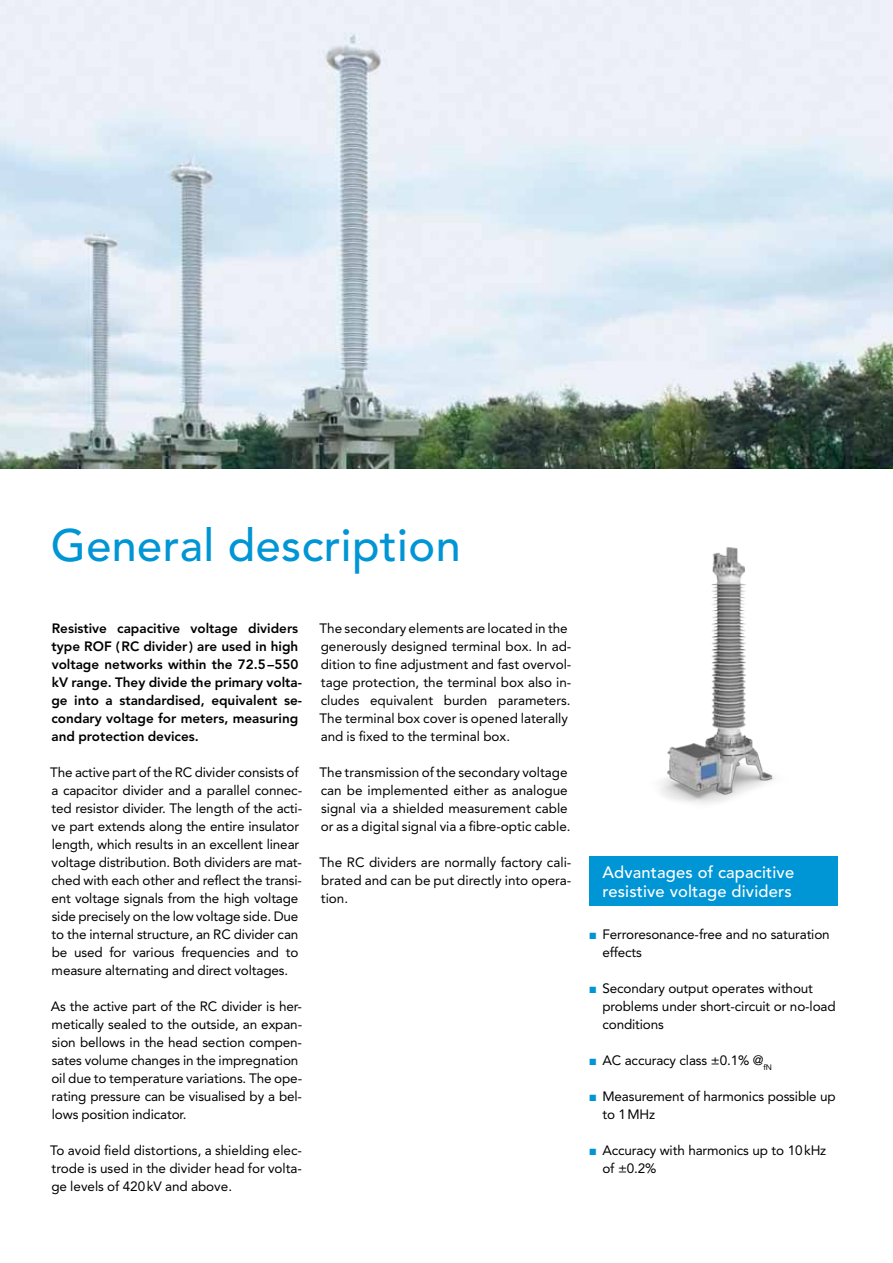
<style>
.page{position:relative;width:893px;height:1263px;background:#fff}
.page>*{position:absolute;margin:0;border:0;box-sizing:border-box;transform-origin:0 0}
.t1{font:500 45px "Avenir LT Std";letter-spacing:.01em;color:#0095d5}
.t2{font:500 16.5px/18.8px "Avenir LT Std";letter-spacing:.01em;color:#fff}
.t3{font:13.5px/18px "Avenir LT Std";letter-spacing:-.01em;color:#000}
.t4{font:800 13.5px/18px "Avenir LT Std";color:#000}
.s1{color:#0095d5}
</style>
<div class="page">
<img style="left:0;top:0;width:893px;height:469px">
<img style="left:660px;top:547px;width:114px;height:257px">
<div style="left:590px;top:856px;width:248px;height:49px;background:#0095d5"></div>
<h1 class="t1" style="left:51px;top:520px;width:411px">General description</h1>
<p class="t4" style="left:51px;top:620px;width:252px">Resistive capacitive voltage dividers type ROF (RC divider) are used in high voltage networks within the 72.5–550 kV range. They divide the primary volta&shy;ge into a standardised, equivalent se&shy;condary voltage for meters, measuring and protection devices.</p>
<p class="t3" style="left:50px;top:764px;width:253px">The active part of the RC divider consists of a capacitor divider and a parallel connec&shy;ted resistor divider. The length of the acti&shy;ve part extends along the entire insulator length, which results in an excellent linear voltage distribution. Both dividers are mat&shy;ched with each other and reflect the transi&shy;ent voltage signals from the high voltage side precisely on the low voltage side. Due to the internal structure, an RC divider can be used for various frequencies and to measure alternating and direct voltages.</p>
<p class="t3" style="left:51px;top:998px;width:253px">As the active part of the RC divider is her&shy;metically sealed to the outside, an expan&shy;sion bellows in the head section compen&shy;sates volume changes in the impregnation oil due to temperature variations. The ope&shy;rating pressure can be visualised by a bel&shy;lows position indicator.</p>
<p class="t3" style="left:50px;top:1142px;width:253px;text-align:justify">To avoid field distortions, a shielding elec&shy;trode is used in the divider head for volta&shy;ge levels of 420kV and above.</p>
<p class="t3" style="left:320px;top:620px;width:253px">The secondary elements are located in the generously designed terminal box. In ad&shy;dition to fine adjustment and fast overvol&shy;tage protection, the terminal box also in&shy;cludes equivalent burden parameters.<br>The terminal box cover is opened laterally and is fixed to the terminal box.</p>
<p class="t3" style="left:320px;top:764px;width:252px">The transmission of the secondary voltage can be implemented either as analogue signal via a shielded measurement cable or as a digital signal via a fibre-optic cable.</p>
<p class="t3" style="left:320px;top:854px;width:253px;text-align:justify">The RC dividers are normally factory cali&shy;brated and can be put directly into opera&shy;tion.</p>
<p class="t2" style="left:602px;top:863px;width:193px">Advantages of capacitive resistive voltage dividers</p>
<p class="t3" style="left:602px;top:926px;width:229px;text-indent:-13px"><span class="s1">■</span> Ferroresonance-free and no saturation effects</p>
<p class="t3" style="left:602px;top:980px;width:235px;text-indent:-13px"><span class="s1">■</span> Secondary output operates without problems under short-circuit or no-load conditions</p>
<p class="t3" style="left:590px;top:1052px;width:184px"><span class="s1">■</span> AC accuracy class ±0.1% @<sub>fN</sub></p>
<p class="t3" style="left:602px;top:1088px;width:235px;text-indent:-13px"><span class="s1">■</span> Measurement of harmonics possible up to 1MHz</p>
<p class="t3" style="left:602px;top:1142px;width:225px;text-indent:-13px"><span class="s1">■</span> Accuracy with harmonics up to 10kHz of ±0.2%</p>
</div>
